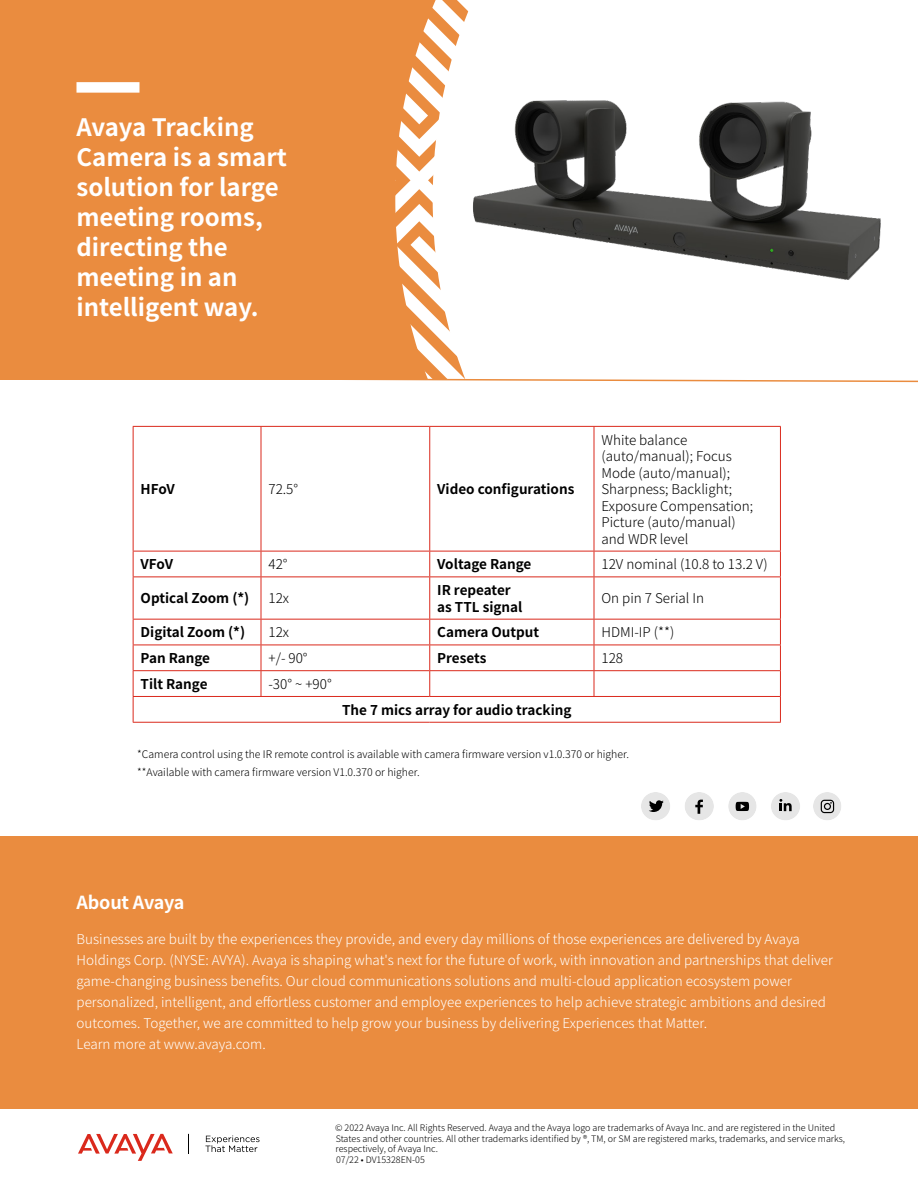
<style>
.page{position:relative;width:918px;height:1188px;background:#fff}
.page>*{position:absolute;margin:0;border:0;box-sizing:border-box;transform-origin:0 0}
.QUOTE_BODY_16PTS{font:700 24px/30px "Noto Sans JP";color:#fff}
.BOILERPLATE_HEADER{font:700 18px "Noto Sans JP";letter-spacing:-.01em;color:#fff}
.BOILERPLATE_BODY{font:300 13.5px/21px "Noto Sans JP";color:#fff}
.TABLE_BODY{font:300 13.5px/16.5px "Noto Sans JP";color:#000}
.TABLE_SUBTITLE{font:700 13.5px "Noto Sans JP";color:#000}
.TABLE_BODY-2{font:700 13.5px/16.5px "Noto Sans JP";color:#000}
.BODY_COPY{font:300 10.5px "Noto Sans JP";color:#000}
.LEGAL{font:300 9px/10.5px "Noto Sans JP";color:#000}
</style>
<div class="page">
<div style="left:0;top:0;width:918px;height:379px;background:#ea8c3f"></div>
<div style="left:76px;top:82px;width:63px;height:11px;background:#fff"></div>
<svg style="left:395px;top:18px;width:38px;height:186px"></svg>
<div style="left:433px;top:0;width:485px;height:204px;background:#fff"></div>
<img style="left:444px;top:45px;width:474px;height:159px">
<hr style="left:133px;top:427px;width:1px;height:124px;background:#da291c">
<hr style="left:261px;top:427px;width:1px;height:124px;background:#da291c">
<hr style="left:429px;top:427px;width:1px;height:124px;background:#da291c">
<hr style="left:594px;top:427px;width:1px;height:124px;background:#da291c">
<hr style="left:780px;top:427px;width:1px;height:124px;background:#da291c">
<hr style="left:133px;top:551px;width:128px;height:1px;background:#da291c">
<svg style="left:133px;top:551px;width:1px;height:26px"></svg>
<hr style="left:261px;top:551px;width:169px;height:1px;background:#da291c">
<svg style="left:261px;top:551px;width:1px;height:26px"></svg>
<hr style="left:430px;top:551px;width:164px;height:1px;background:#da291c">
<svg style="left:429px;top:551px;width:1px;height:26px"></svg>
<hr style="left:594px;top:551px;width:187px;height:1px;background:#da291c">
<svg style="left:594px;top:551px;width:1px;height:26px"></svg>
<svg style="left:780px;top:551px;width:1px;height:26px"></svg>
<hr style="left:133px;top:577px;width:128px;height:1px;background:#da291c">
<hr style="left:133px;top:577px;width:1px;height:42px;background:#da291c">
<hr style="left:261px;top:577px;width:169px;height:1px;background:#da291c">
<hr style="left:261px;top:577px;width:1px;height:42px;background:#da291c">
<hr style="left:430px;top:577px;width:164px;height:1px;background:#da291c">
<hr style="left:429px;top:577px;width:1px;height:42px;background:#da291c">
<hr style="left:594px;top:577px;width:187px;height:1px;background:#da291c">
<hr style="left:594px;top:577px;width:1px;height:42px;background:#da291c">
<hr style="left:780px;top:577px;width:1px;height:42px;background:#da291c">
<hr style="left:133px;top:619px;width:128px;height:1px;background:#da291c">
<hr style="left:261px;top:619px;width:169px;height:1px;background:#da291c">
<hr style="left:430px;top:619px;width:164px;height:1px;background:#da291c">
<hr style="left:594px;top:619px;width:187px;height:1px;background:#da291c">
<hr style="left:133px;top:645px;width:128px;height:1px;background:#da291c">
<hr style="left:261px;top:645px;width:169px;height:1px;background:#da291c">
<hr style="left:430px;top:645px;width:164px;height:1px;background:#da291c">
<hr style="left:594px;top:645px;width:187px;height:1px;background:#da291c">
<hr style="left:133px;top:670px;width:128px;height:1px;background:#da291c">
<hr style="left:261px;top:670px;width:169px;height:1px;background:#da291c">
<svg style="left:261px;top:620px;width:1px;height:76px"></svg>
<hr style="left:430px;top:670px;width:164px;height:1px;background:#da291c">
<svg style="left:429px;top:620px;width:1px;height:76px"></svg>
<hr style="left:594px;top:670px;width:187px;height:1px;background:#da291c">
<svg style="left:594px;top:620px;width:1px;height:76px"></svg>
<hr style="left:133px;top:696px;width:128px;height:1px;background:#da291c">
<svg style="left:133px;top:620px;width:1px;height:102px"></svg>
<hr style="left:261px;top:696px;width:169px;height:1px;background:#da291c">
<hr style="left:430px;top:696px;width:164px;height:1px;background:#da291c">
<hr style="left:594px;top:696px;width:187px;height:1px;background:#da291c">
<svg style="left:780px;top:620px;width:1px;height:102px"></svg>
<hr style="left:133px;top:722px;width:128px;height:1px;background:#da291c">
<hr style="left:261px;top:722px;width:169px;height:1px;background:#da291c">
<hr style="left:430px;top:722px;width:164px;height:1px;background:#da291c">
<hr style="left:594px;top:722px;width:187px;height:1px;background:#da291c">
<svg style="left:78px;top:1134px;width:95px;height:27px"></svg>
<svg style="left:205px;top:1136px;width:55px;height:16px"></svg>
<svg style="left:188px;top:1134px;width:1px;height:19px"></svg>
<div style="left:0;top:836px;width:918px;height:272px;background:#ea8c3f"></div>
<svg style="left:641px;top:792px;width:29px;height:28px"></svg>
<svg style="left:685px;top:792px;width:29px;height:28px"></svg>
<svg style="left:771px;top:792px;width:29px;height:28px"></svg>
<div style="left:728px;top:792px;width:29px;height:28px;background:#e6e6e6;border-radius:50%"></div>
<svg style="left:736px;top:802px;width:13px;height:9px"></svg>
<div style="left:813px;top:792px;width:28px;height:28px;background:#e6e6e6;border-radius:50%"></div>
<svg style="left:821px;top:800px;width:13px;height:13px"></svg>
<svg style="left:0;top:204px;width:918px;height:248px"></svg>
<p class="QUOTE_BODY_16PTS" style="left:76px;top:113px;width:212px">Avaya Tracking<br>Camera is a smart solution for large meeting rooms, directing the meeting in an intelligent way.</p>
<p class="TABLE_SUBTITLE" style="left:141px;top:482px;width:36px">HFoV</p>
<p class="TABLE_BODY" style="left:268px;top:481px;width:31px">72.5°</p>
<p class="TABLE_BODY-2" style="left:437px;top:481px;width:139px">Video configurations</p>
<p class="TABLE_BODY" style="left:602px;top:432px;width:153px">White balance (auto/manual); Focus<br>Mode (auto/manual);<br>Sharpness; Backlight;<br>Exposure Compensation;<br>Picture (auto/manual) and WDR level</p>
<p class="TABLE_SUBTITLE" style="left:141px;top:557px;width:34px">VFoV</p>
<p class="TABLE_BODY" style="left:268px;top:556px;width:21px">42°</p>
<p class="TABLE_BODY-2" style="left:437px;top:556px;width:96px">Voltage Range</p>
<p class="TABLE_BODY" style="left:602px;top:556px;width:168px">12V nominal (10.8 to 13.2 V)</p>
<p class="TABLE_SUBTITLE" style="left:141px;top:591px;width:110px">Optical Zoom (*)</p>
<p class="TABLE_BODY" style="left:268px;top:590px;width:22px">12x</p>
<p class="TABLE_BODY-2" style="left:437px;top:582px;width:87px">IR repeater as TTL signal</p>
<p class="TABLE_BODY" style="left:602px;top:590px;width:104px">On pin 7 Serial In</p>
<p class="TABLE_SUBTITLE" style="left:141px;top:625px;width:106px">Digital Zoom (*)</p>
<p class="TABLE_BODY" style="left:268px;top:624px;width:22px">12x</p>
<p class="TABLE_BODY-2" style="left:437px;top:625px;width:103px">Camera Output</p>
<p class="TABLE_BODY" style="left:602px;top:624px;width:74px">HDMI-IP (**)</p>
<p class="TABLE_SUBTITLE" style="left:141px;top:651px;width:71px">Pan Range</p>
<p class="TABLE_BODY" style="left:268px;top:650px;width:41px">+/- 90°</p>
<p class="TABLE_BODY-2" style="left:437px;top:650px;width:51px">Presets</p>
<p class="TABLE_BODY" style="left:602px;top:650px;width:23px">128</p>
<p class="TABLE_SUBTITLE" style="left:141px;top:676px;width:68px">Tilt Range</p>
<p class="TABLE_BODY" style="left:268px;top:676px;width:65px">-30° ~ +90°</p>
<p class="TABLE_SUBTITLE" style="left:342px;top:702px;width:231px">The 7 mics array for audio tracking</p>
<p class="BODY_COPY" style="left:137px;top:748px;width:493px">*Camera control using the IR remote control is available with camera firmware version v1.0.370 or higher.</p>
<p class="BODY_COPY" style="left:137px;top:766px;width:284px">**Available with camera firmware version V1.0.370 or higher.</p>
<p class="BOILERPLATE_HEADER" style="left:76px;top:893px;width:110px">About Avaya</p>
<p class="BOILERPLATE_BODY" style="left:76px;top:929px;width:758px">Businesses are built by the experiences they provide, and every day millions of those experiences are delivered by Avaya Holdings Corp. (NYSE: AVYA). Avaya is shaping what's next for the future of work, with innovation and partnerships that deliver game-changing business benefits. Our cloud communications solutions and multi-cloud application ecosystem power personalized, intelligent, and effortless customer and employee experiences to help achieve strategic ambitions and desired outcomes. Together, we are committed to help grow your business by delivering Experiences that Matter.<br>Learn more at www.avaya.com.</p>
<p class="LEGAL" style="left:335px;top:1123px;width:512px">© 2022 Avaya Inc. All Rights Reserved. Avaya and the Avaya logo are trademarks of Avaya Inc. and are registered in the United<br>States and other countries. All other trademarks identified by ®, TM, or SM are registered marks, trademarks, and service marks, respectively, of Avaya Inc.</p>
<p class="LEGAL" style="left:336px;top:1155px;width:90px">07/22 • DV15328EN-05</p>
</div>
